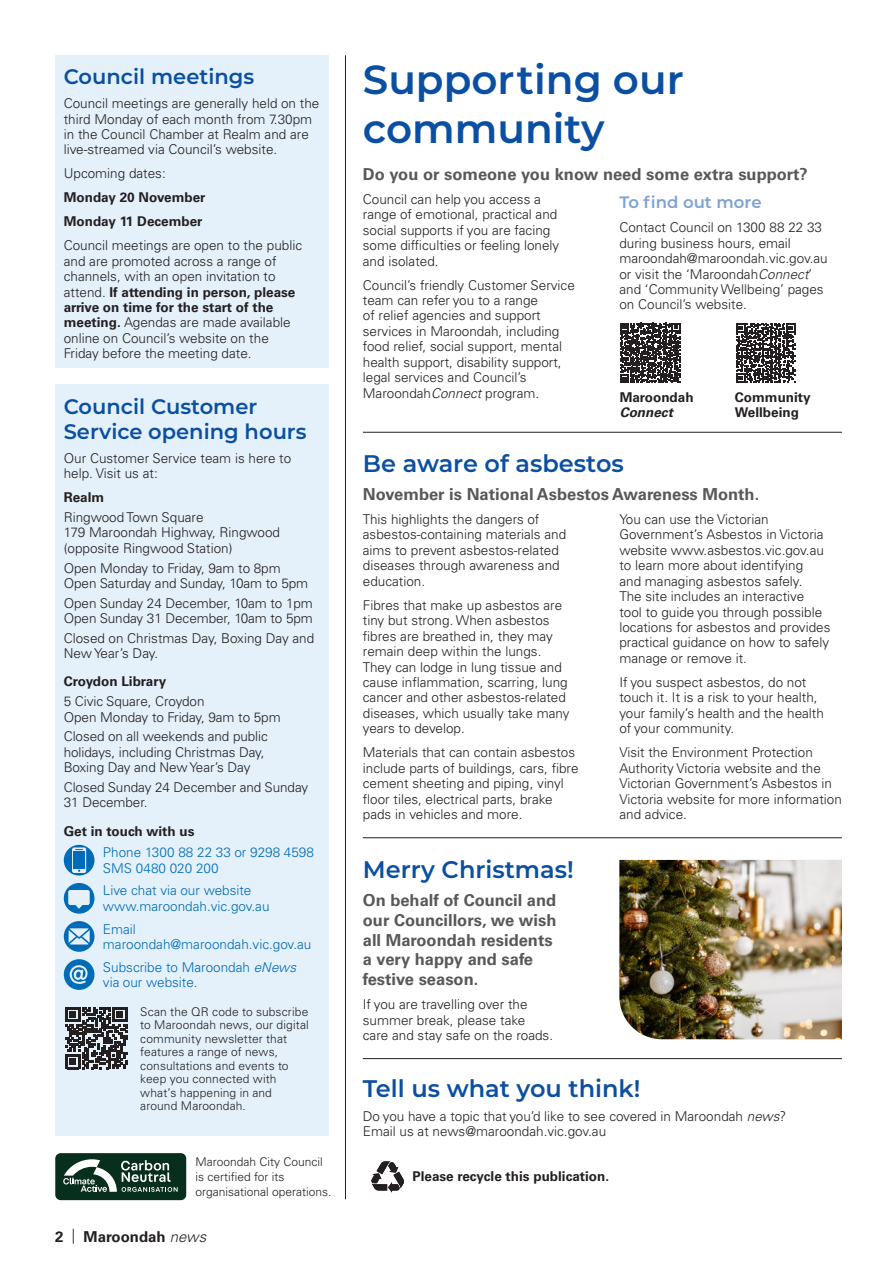
<style>
.page{position:relative;width:893px;height:1263px;background:#fff}
.page>*{position:absolute;margin:0;border:0;box-sizing:border-box;transform-origin:0 0}
.Heading__Large{font:600 40.5px/48.6px "Montserrat";color:#0a4fa2}
.Heading__Small{font:600 24px "Montserrat";color:#0a4fa2}
.t1{font:600 21px/25.2px "Montserrat";color:#0a4fa2}
.Intro{font:700 16.5px/19.8px "Univers LT Pro 65";color:#57585a}
.Body{font:600 16.5px "Montserrat";color:#7da2d4}
.t2{font:700 15px "Univers LT Pro 65";color:#231f20}
.Body-2{font:300 13.5px/15.5px "Univers LT Pro 45";color:#231f20}
.Body-3{font:300 13.5px/15.5px "Univers LT Pro 45";color:#006bb6}
.Body-4{font:700 13.5px/15.5px "Univers LT Pro 65";color:#231f20}
.Body-5{font:300 12px/13.5px "Univers LT Pro 45";letter-spacing:.005em;color:#231f20}
.s1{font-family:"Univers LT Pro 65";font-weight:700}
.s2{font-style:italic}
.s3{font-family:"Univers LT Pro 45";font-weight:300}
.s4{font-family:"Univers LT Pro 45";font-weight:300;font-style:italic}
</style>
<div class="page">
<hr style="left:345px;top:55px;width:1px;height:1144px;background:#231f20">
<hr style="left:363px;top:837px;width:479px;height:1px;background:#231f20">
<svg style="left:620px;top:323px;width:60px;height:60px"></svg>
<svg style="left:736px;top:323px;width:59px;height:59px"></svg>
<div style="left:55px;top:55px;width:274px;height:313px;background:#e4f1fa"></div>
<div style="left:55px;top:385px;width:274px;height:751px;background:#e4f1fa"></div>
<div style="left:64px;top:845px;width:30px;height:30px;background:#006bb6;border-radius:50%"></div>
<svg style="left:73px;top:848px;width:13px;height:24px"></svg>
<div style="left:72px;top:847px;width:14px;height:26px;border:1px solid #e4f1fa;border-radius:2px"></div>
<div style="left:74px;top:851px;width:11px;height:18px;background:#006bb6"></div>
<div style="left:64px;top:959px;width:30px;height:31px;background:#006bb6;border-radius:50%"></div>
<svg style="left:70px;top:965px;width:18px;height:19px"></svg>
<div style="left:64px;top:921px;width:30px;height:31px;background:#006bb6;border-radius:50%"></div>
<svg style="left:69px;top:928px;width:21px;height:16px"></svg>
<div style="left:64px;top:883px;width:30px;height:31px;background:#006bb6;border-radius:50%"></div>
<svg style="left:68px;top:890px;width:22px;height:19px"></svg>
<svg style="left:65px;top:1007px;width:62px;height:62px"></svg>
<div style="left:55px;top:1153px;width:131px;height:47px;background:#082e1d;border-radius:5px"></div>
<svg style="left:63px;top:1159px;width:115px;height:33px"></svg>
<svg style="left:371px;top:1161px;width:33px;height:31px"></svg>
<hr style="left:363px;top:1058px;width:479px;height:1px;background:#231f20">
<hr style="left:363px;top:432px;width:479px;height:1px;background:#231f20">
<img style="left:619px;top:860px;width:223px;height:179px">
<p class="t1" style="left:64px;top:63px;width:192px">Council meetings</p>
<p class="Body-2" style="left:64px;top:95px;width:257px">Council meetings are generally held on the third Monday of each month from 7.30pm in the Council Chamber at Realm and are live-streamed via Council’s website.</p>
<p class="Body-2" style="left:64px;top:165px;width:104px">Upcoming dates:</p>
<p class="Body-4" style="left:64px;top:189px;width:143px">Monday 20 November</p>
<p class="Body-4" style="left:64px;top:213px;width:140px">Monday 11 December</p>
<p class="Body-2" style="left:64px;top:237px;width:240px">Council meetings are open to the public and are promoted across a range of channels, with an open invitation to attend. <span class="s1">If attending in person, please arrive on time for the start of the meeting.</span> Agendas are made available online on Council’s website on the Friday before the meeting date.</p>
<p class="t1" style="left:64px;top:393px;width:244px">Council Customer<br>Service opening hours</p>
<p class="Body-2" style="left:64px;top:450px;width:229px">Our Customer Service team is here to help. Visit us at:</p>
<p class="Body-4" style="left:64px;top:489px;width:42px">Realm</p>
<p class="Body-2" style="left:64px;top:509px;width:218px">Ringwood Town Square<br>179 Maroondah Highway, Ringwood (opposite Ringwood Station)</p>
<p class="Body-2" style="left:64px;top:560px;width:246px">Open Monday to Friday, 9am to 8pm<br>Open Saturday and Sunday, 10am to 5pm</p>
<p class="Body-2" style="left:64px;top:595px;width:251px">Open Sunday 24 December, 10am to 1pm<br>Open Sunday 31 December, 10am to 5pm</p>
<p class="Body-2" style="left:64px;top:630px;width:252px">Closed on Christmas Day, Boxing Day and<br>New Year’s Day.</p>
<p class="Body-4" style="left:64px;top:673px;width:104px">Croydon Library</p>
<p class="Body-2" style="left:64px;top:693px;width:218px">5 Civic Square, Croydon<br>Open Monday to Friday, 9am to 5pm</p>
<p class="Body-2" style="left:64px;top:728px;width:206px">Closed on all weekends and public holidays, including Christmas Day,<br>Boxing Day and New Year’s Day</p>
<p class="Body-2" style="left:64px;top:779px;width:246px">Closed Sunday 24 December and Sunday<br>31 December.</p>
<p class="Body-4" style="left:64px;top:822px;width:132px">Get in touch with us</p>
<p class="Body-3" style="left:103px;top:844px;width:212px">Phone 1300 88 22 33 or 9298 4598<br>SMS 0480 020 200</p>
<p class="Body-3" style="left:103px;top:883px;width:168px">Live chat via our website www.maroondah.vic.gov.au</p>
<p class="Body-3" style="left:103px;top:921px;width:210px">Email maroondah@maroondah.vic.gov.au</p>
<p class="Body-3" style="left:103px;top:959px;width:195px">Subscribe to Maroondah <span class="s2">eNews </span>via our website.</p>
<p class="Body-5" style="left:140px;top:1004px;width:170px">Scan the QR code to subscribe to Maroondah news, our digital community newsletter that features a range of news, consultations and events to keep you connected with what’s happening in and around Maroondah.</p>
<p class="Body-5" style="left:196px;top:1153px;width:137px;line-height:15.5px">Maroondah City Council is certified for its organisational operations.</p>
<p class="t2" style="left:55px;top:1226px;width:153px">2 <span class="s3">|</span> Maroondah <span class="s4">news</span></p>
<p class="Heading__Large" style="left:363px;top:54px;width:322px">Supporting our community</p>
<h2 class="Intro" style="left:363px;top:163px;width:446px">Do you or someone you know need some extra support?</h2>
<p class="Body-2" style="left:363px;top:191px;width:198px">Council can help you access a range of emotional, practical and social supports if you are facing some difficulties or feeling lonely and isolated.</p>
<p class="Body-2" style="left:363px;top:277px;width:214px">Council’s friendly Customer Service team can refer you to a range<br>of relief agencies and support services in Maroondah, including food relief, social support, mental health support, disability support, legal services and Council’s<br>Maroondah<span class="s2">Connect</span> program.</p>
<p class="Body" style="left:619px;top:191px;width:144px">To find out more</p>
<p class="Body-2" style="left:619px;top:219px;width:210px">Contact Council on 1300 88 22 33 during business hours, email maroondah@maroondah.vic.gov.au or visit the ‘Maroondah<span class="s2">Connect</span>’ and ‘Community Wellbeing’ pages on Council’s website.</p>
<p class="Body-4" style="left:620px;top:388px;width:75px">Maroondah<br><span class="s2">Connect</span></p>
<p class="Body-4" style="left:735px;top:388px;width:77px">Community<br>Wellbeing</p>
<h1 class="Heading__Small" style="left:363px;top:446px;width:262px">Be aware of asbestos</h1>
<h2 class="Intro" style="left:363px;top:483px;width:398px">November is National Asbestos Awareness Month.</h2>
<p class="Body-2" style="left:363px;top:511px;width:205px">This highlights the dangers of asbestos-containing materials and aims to prevent asbestos-related diseases through awareness and education.</p>
<p class="Body-2" style="left:363px;top:597px;width:208px">Fibres that make up asbestos are tiny but strong. When asbestos fibres are breathed in, they may remain deep within the lungs.<br>They can lodge in lung tissue and cause inflammation, scarring, lung cancer and other asbestos-related diseases, which usually take many years to develop.</p>
<p class="Body-2" style="left:363px;top:744px;width:217px">Materials that can contain asbestos include parts of buildings, cars, fibre cement sheeting and piping, vinyl floor tiles, electrical parts, brake pads in vehicles and more.</p>
<p class="Body-2" style="left:619px;top:511px;width:213px">You can use the Victorian<br>Government’s Asbestos in Victoria website www.asbestos.vic.gov.au to learn more about identifying<br>and managing asbestos safely.<br>The site includes an interactive<br>tool to guide you through possible locations for asbestos and provides practical guidance on how to safely manage or remove it.</p>
<p class="Body-2" style="left:619px;top:674px;width:206px">If you suspect asbestos, do not touch it. It is a risk to your health, your family’s health and the health of your community.</p>
<p class="Body-2" style="left:619px;top:744px;width:224px">Visit the Environment Protection<br>Authority Victoria website and the<br>Victorian Government’s Asbestos in<br>Victoria website for more information and advice.</p>
<h1 class="Heading__Small" style="left:363px;top:852px;width:212px">Merry Christmas!</h1>
<h2 class="Intro" style="left:363px;top:889px;width:195px">On behalf of Council and our Councillors, we wish all Maroondah residents a very happy and safe festive season.</h2>
<p class="Body-2" style="left:363px;top:996px;width:192px">If you are travelling over the summer break, please take care and stay safe on the roads.</p>
<h1 class="Heading__Small" style="left:363px;top:1071px;width:279px">Tell us what you think!</h1>
<p class="Body-2" style="left:363px;top:1108px;width:425px">Do you have a topic that you’d like to see covered in Maroondah <span class="s2">news</span>?<br>Email us at news@maroondah.vic.gov.au</p>
<p class="Body-4" style="left:412px;top:1168px;width:198px">Please recycle this publication.</p>
</div>
